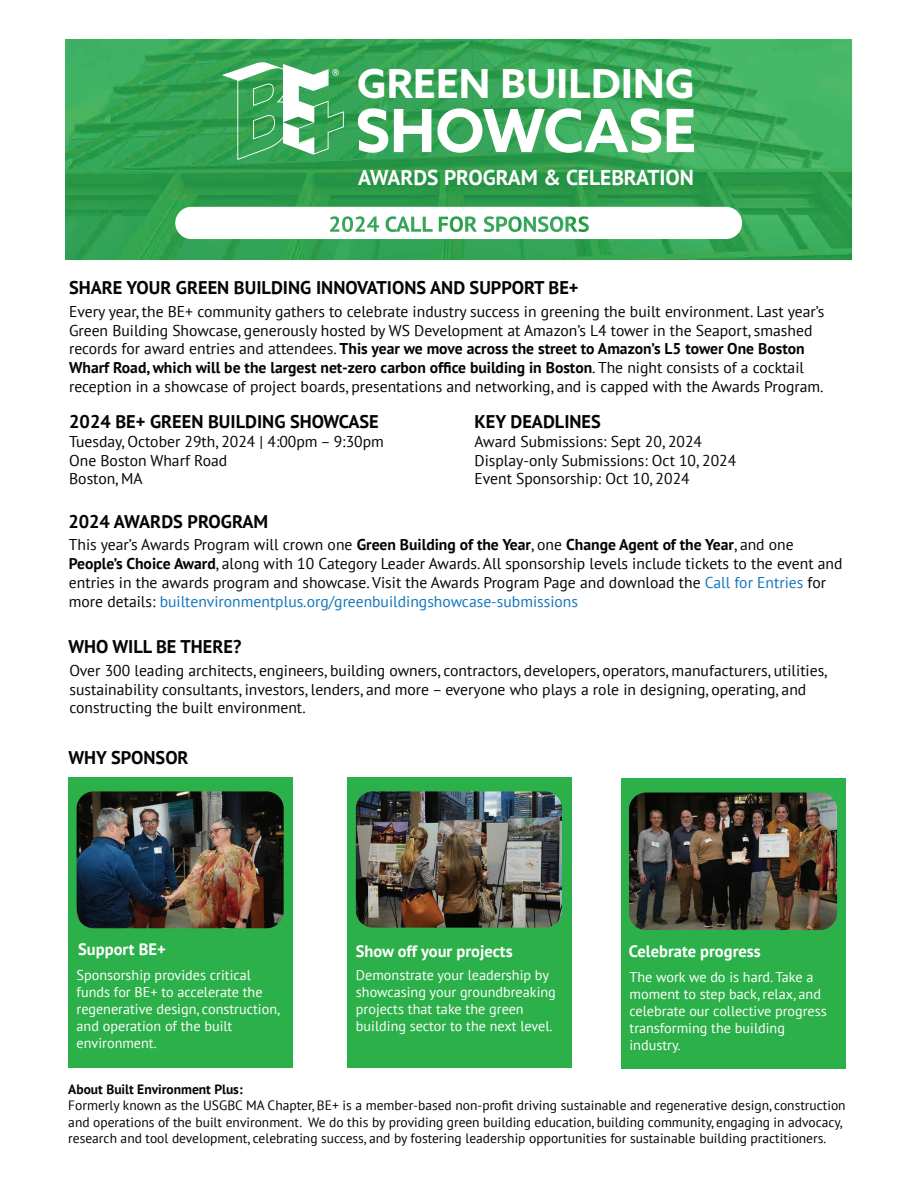
<style>
.page{position:relative;width:918px;height:1188px;background:#fff}
.page>*{position:absolute;margin:0;border:0;box-sizing:border-box;transform-origin:0 0}
.t1{font:700 59.55px "Azo Sans";color:#fff}
.t2{font:700 40.05px "Azo Sans";letter-spacing:.01em;color:#fff}
.t3{font:700 21.45px "PT Sans";color:#fff}
.t4{font:700 18.3px "PT Sans";color:#040503}
.t5{font:500 17.55px "Azo Sans";color:#fff}
.t6{font:700 16.5px "PT Sans";color:#fff}
.t7{font:15.6px/18.8px "PT Sans";color:#040503}
.t8{font:14.25px/17.1px "PT Sans";color:#fff}
.t9{font:13.5px/16.2px "PT Sans";color:#040503}
.t10{font:700 13.5px "PT Sans";color:#040503}
.s1{font-weight:700}
.s2{color:#1375bc}
</style>
<div class="page">
<img style="left:66px;top:40px;width:786px;height:219px">
<svg style="left:222px;top:62px;width:122px;height:98px"></svg>
<svg style="left:175px;top:207px;width:567px;height:32px"></svg>
<div style="left:68px;top:777px;width:225px;height:290px;background:#2cb04a"></div>
<div style="left:347px;top:777px;width:224px;height:290px;background:#2cb04a"></div>
<div style="left:621px;top:779px;width:224px;height:290px;background:#2cb04a"></div>
<img style="left:77px;top:791px;width:207px;height:137px">
<img style="left:629px;top:793px;width:208px;height:137px">
<img style="left:356px;top:791px;width:206px;height:137px">
<p class="t5" style="left:332px;top:64px;width:9px">®</p>
<h2 class="t2" style="left:357px;top:57px;width:339px">GREEN BUILDING</h2>
<h1 class="t1" style="left:356px;top:91px;width:342px">SHOWCASE</h1>
<h3 class="t3" style="left:358px;top:163px;width:337px">AWARDS PROGRAM &amp; CELEBRATION</h3>
<p class="t4" style="left:69px;top:275px;width:511px">SHARE YOUR GREEN BUILDING INNOVATIONS AND SUPPORT BE+</p>
<p class="t7" style="left:69px;top:302px;width:757px">Every year, the BE+ community gathers to celebrate industry success in greening the built environment. Last year’s Green Building Showcase, generously hosted by WS Development at Amazon’s L4 tower in the Seaport, smashed records for award entries and attendees. <span class="s1">This year we move across the street to Amazon’s L5 tower One Boston Wharf Road, which will be the largest net-zero carbon office building in Boston</span>. The night consists of a cocktail reception in a showcase of project boards, presentations and networking, and is capped with the Awards Program.</p>
<p class="t4" style="left:69px;top:410px;width:311px">2024 BE+ GREEN BUILDING SHOWCASE</p>
<p class="t7" style="left:69px;top:432px;width:316px">Tuesday, October 29th, 2024 | 4:00pm – 9:30pm<br>One Boston Wharf Road<br>Boston, MA</p>
<p class="t4" style="left:474px;top:410px;width:128px">KEY DEADLINES</p>
<p class="t7" style="left:474px;top:432px;width:263px">Award Submissions: Sept 20, 2024<br>Display-only Submissions: Oct 10, 2024<br>Event Sponsorship: Oct 10, 2024</p>
<p class="t4" style="left:68px;top:510px;width:201px">2024 AWARDS PROGRAM</p>
<p class="t7" style="left:69px;top:535px;width:775px">This year’s Awards Program will crown one <span class="s1">Green Building of the Year</span>, one <span class="s1">Change Agent of the Year</span>, and one <span class="s1">People’s Choice Award</span>, along with 10 Category Leader Awards. All sponsorship levels include tickets to the event and entries in the awards program and showcase. Visit the Awards Program Page and download the <span class="s2">Call for Entries</span> for more details: <span class="s2">builtenvironmentplus.org/greenbuildingshowcase-submissions</span></p>
<p class="t4" style="left:68px;top:634px;width:175px">WHO WILL BE THERE?</p>
<p class="t7" style="left:70px;top:661px;width:759px">Over 300 leading architects, engineers, building owners, contractors, developers, operators, manufacturers, utilities, sustainability consultants, investors, lenders, and more – everyone who plays a role in designing, operating, and constructing the built environment.</p>
<p class="t4" style="left:68px;top:745px;width:122px">WHY SPONSOR</p>
<p class="t6" style="left:78px;top:938px;width:89px">Support BE+</p>
<p class="t6" style="left:356px;top:940px;width:158px">Show off your projects</p>
<p class="t6" style="left:629px;top:940px;width:133px">Celebrate progress</p>
<p class="t8" style="left:77px;top:966px;width:205px">Sponsorship provides critical funds for BE+ to accelerate the regenerative design, construction, and operation of the built environment.</p>
<p class="t8" style="left:356px;top:966px;width:201px">Demonstrate your leadership by showcasing your groundbreaking projects that take the green building sector to the next level.</p>
<p class="t8" style="left:630px;top:968px;width:199px">The work we do is hard. Take a moment to step back, relax, and celebrate our collective progress transforming the building industry.</p>
<p class="t10" style="left:68px;top:1081px;width:176px">About Built Environment Plus:</p>
<p class="t9" style="left:68px;top:1097px;width:779px">Formerly known as the USGBC MA Chapter, BE+ is a member-based non-profit driving sustainable and regenerative design, construction and operations of the built environment. We do this by providing green building education, building community, engaging in advocacy, research and tool development, celebrating success, and by fostering leadership opportunities for sustainable building practitioners.</p>
</div>
